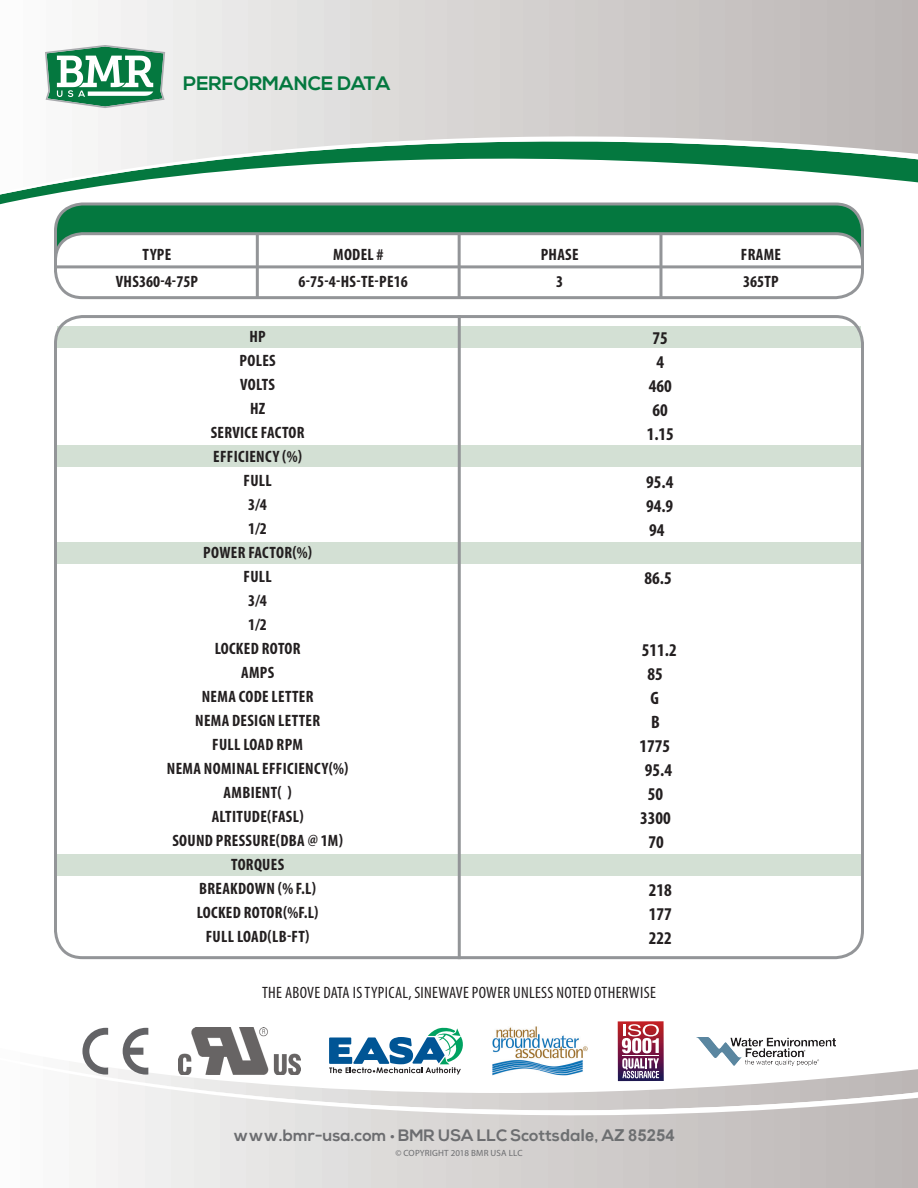
<style>
.page{position:relative;width:918px;height:1188px;background:#fff}
.page>*{position:absolute;margin:0;border:0;box-sizing:border-box;transform-origin:0 0}
.t1{font:700 19.5px "Nexa";color:#04783f}
.t2{font:700 condensed 18px "Myriad Pro";color:#231f20}
.t3{font:700 condensed 16.5px "Myriad Pro";letter-spacing:.02em;color:#231f20}
.t4{font:condensed 16.5px "Myriad Pro";letter-spacing:.02em;color:#231f20}
.t5{font:700 16.5px "Nexa";color:#6c6d70}
.t6{font:9px "Myriad Pro";letter-spacing:.02em;color:#6c6d70}
.s1{font-family:"Myriad Pro";font-weight:400}
.s2{color:#6d6f71}
.s3{font-family:"Arial";color:#6d6f71}
</style>
<div class="page">
<div style="left:57px;top:326px;width:804px;height:22px;background:#d3e0d4"></div>
<div style="left:56px;top:204px;width:806px;height:86px;background:#04783f;border-radius:27px"></div>
<div style="left:56px;top:234px;width:806px;height:64px;background:#fff;border-radius:27px"></div>
<div style="left:54px;top:232px;width:810px;height:67px;border:3px solid #939598;border-radius:27px"></div>
<div style="left:54px;top:315px;width:810px;height:644px;border:3px solid #939598;border-radius:27px"></div>
<svg style="left:96px;top:1157px;width:822px;height:31px;background:#d6d3d2"></svg>
<svg style="left:96px;top:1053px;width:822px;height:104px"></svg>
<svg style="left:98px;top:0;width:820px;height:95px;background:#d4d1d0"></svg>
<svg style="left:0;top:199px;width:855px;height:10px"></svg>
<svg style="left:0;top:95px;width:918px;height:104px"></svg>
<svg style="left:45px;top:45px;width:120px;height:63px"></svg>
<div style="left:57px;top:446px;width:804px;height:21px;background:#d3e0d4"></div>
<div style="left:57px;top:542px;width:804px;height:22px;background:#d3e0d4"></div>
<div style="left:57px;top:854px;width:804px;height:22px;background:#d3e0d4"></div>
<hr style="left:458px;top:234px;width:3px;height:63px;background:#939598">
<hr style="left:458px;top:315px;width:3px;height:644px;background:#939598">
<hr style="left:659px;top:234px;width:3px;height:63px;background:#939598">
<hr style="left:256px;top:234px;width:3px;height:63px;background:#939598">
<hr style="left:56px;top:265px;width:807px;height:3px;background:#939598">
<img style="left:618px;top:1021px;width:46px;height:60px">
<svg style="left:622px;top:1024px;width:37px;height:54px"></svg>
<hr style="left:622px;top:1055px;width:37px;height:1px;background:#fff">
<svg style="left:329px;top:1027px;width:135px;height:48px"></svg>
<img style="left:493px;top:1027px;width:94px;height:49px">
<img style="left:696px;top:1037px;width:140px;height:28px">
<svg style="left:82px;top:1028px;width:26px;height:47px"></svg>
<svg style="left:123px;top:1028px;width:25px;height:47px"></svg>
<img style="left:178px;top:1028px;width:122px;height:47px">
<p class="t1" style="left:183px;top:72px;width:209px">PERFORMANCE DATA</p>
<p class="t3" style="left:143px;top:244px;width:30px">TYPE</p>
<p class="t3" style="left:116px;top:271px;width:84px">VHS360-4-75P</p>
<p class="t3" style="left:333px;top:244px;width:52px">MODEL #</p>
<p class="t3" style="left:299px;top:271px;width:111px">6-75-4-HS-TE-PE16</p>
<p class="t3" style="left:541px;top:244px;width:39px">PHASE</p>
<p class="t3" style="left:556px;top:271px;width:9px">3</p>
<p class="t3" style="left:249px;top:327px;width:18px">HP</p>
<p class="t3" style="left:240px;top:351px;width:38px">POLES</p>
<p class="t3" style="left:240px;top:375px;width:36px">VOLTS</p>
<p class="t3" style="left:250px;top:399px;width:17px">HZ</p>
<p class="t3" style="left:211px;top:423px;width:95px">SERVICE FACTOR</p>
<p class="t3" style="left:213px;top:447px;width:90px">EFFICIENCY (%)</p>
<p class="t3" style="left:244px;top:471px;width:30px">FULL</p>
<p class="t3" style="left:248px;top:495px;width:20px">3/4</p>
<p class="t3" style="left:248px;top:519px;width:20px">1/2</p>
<p class="t3" style="left:203px;top:543px;width:110px">POWER FACTOR(%)</p>
<p class="t3" style="left:244px;top:567px;width:30px">FULL</p>
<p class="t3" style="left:248px;top:591px;width:20px">3/4</p>
<p class="t3" style="left:248px;top:615px;width:20px">1/2</p>
<p class="t3" style="left:215px;top:639px;width:87px">LOCKED ROTOR</p>
<p class="t3" style="left:241px;top:663px;width:35px">AMPS</p>
<p class="t3" style="left:202px;top:687px;width:113px">NEMA CODE LETTER</p>
<p class="t3" style="left:195px;top:711px;width:127px">NEMA DESIGN LETTER</p>
<p class="t3" style="left:212px;top:735px;width:92px">FULL LOAD RPM</p>
<p class="t3" style="left:167px;top:759px;width:183px">NEMA NOMINAL EFFICIENCY(%)</p>
<p class="t3" style="left:224px;top:783px;width:70px">AMBIENT( )</p>
<p class="t3" style="left:212px;top:807px;width:93px">ALTITUDE(FASL)</p>
<p class="t3" style="left:172px;top:831px;width:172px">SOUND PRESSURE(DBA @ 1M)</p>
<p class="t3" style="left:231px;top:855px;width:55px">TORQUES</p>
<p class="t3" style="left:199px;top:879px;width:118px">BREAKDOWN (% F.L)</p>
<p class="t3" style="left:197px;top:903px;width:123px">LOCKED ROTOR(%F.L)</p>
<p class="t3" style="left:206px;top:927px;width:105px">FULL LOAD(LB-FT)</p>
<p class="t2" style="left:653px;top:326px;width:17px">75</p>
<p class="t2" style="left:656px;top:350px;width:9px">4</p>
<p class="t2" style="left:649px;top:374px;width:25px">460</p>
<p class="t2" style="left:653px;top:398px;width:17px">60</p>
<p class="t2" style="left:647px;top:422px;width:29px">1.15</p>
<p class="t2" style="left:646px;top:470px;width:29px">95.4</p>
<p class="t2" style="left:646px;top:494px;width:29px">94.9</p>
<p class="t2" style="left:649px;top:518px;width:17px">94</p>
<p class="t2" style="left:645px;top:566px;width:29px">86.5</p>
<p class="t2" style="left:642px;top:638px;width:36px">511.2</p>
<p class="t2" style="left:648px;top:662px;width:17px">85</p>
<p class="t2" style="left:650px;top:686px;width:10px">G</p>
<p class="t2" style="left:651px;top:710px;width:10px">B</p>
<p class="t2" style="left:640px;top:734px;width:32px">1775</p>
<p class="t2" style="left:645px;top:758px;width:29px">95.4</p>
<p class="t2" style="left:648px;top:782px;width:17px">50</p>
<p class="t2" style="left:640px;top:806px;width:32px">3300</p>
<p class="t2" style="left:649px;top:830px;width:17px">70</p>
<p class="t2" style="left:649px;top:878px;width:25px">218</p>
<p class="t2" style="left:649px;top:902px;width:25px">177</p>
<p class="t2" style="left:649px;top:926px;width:25px">222</p>
<p class="t4" style="left:262px;top:982px;width:395px">THE ABOVE DATA ISTYPICAL,SINEWAVE POWER UNLESS NOTED OTHERWISE</p>
<p class="t5" style="left:234px;top:1126px;width:443px">www.bmr-usa.com <span class="s1">•</span> BMR USA LLC <span class="s2">Scotts</span><span class="s3">d</span><span class="s2">a</span><span class="s3">le</span><span class="s2">, A</span><span class="s3">Z 85254</span></p>
<p class="t6" style="left:395px;top:1147px;width:129px">© COPYRIGHT 2018 BMR USA LLC</p>
<p class="t3" style="left:741px;top:244px;width:42px">FRAME</p>
<p class="t3" style="left:743px;top:271px;width:37px">365TP</p>
</div>
